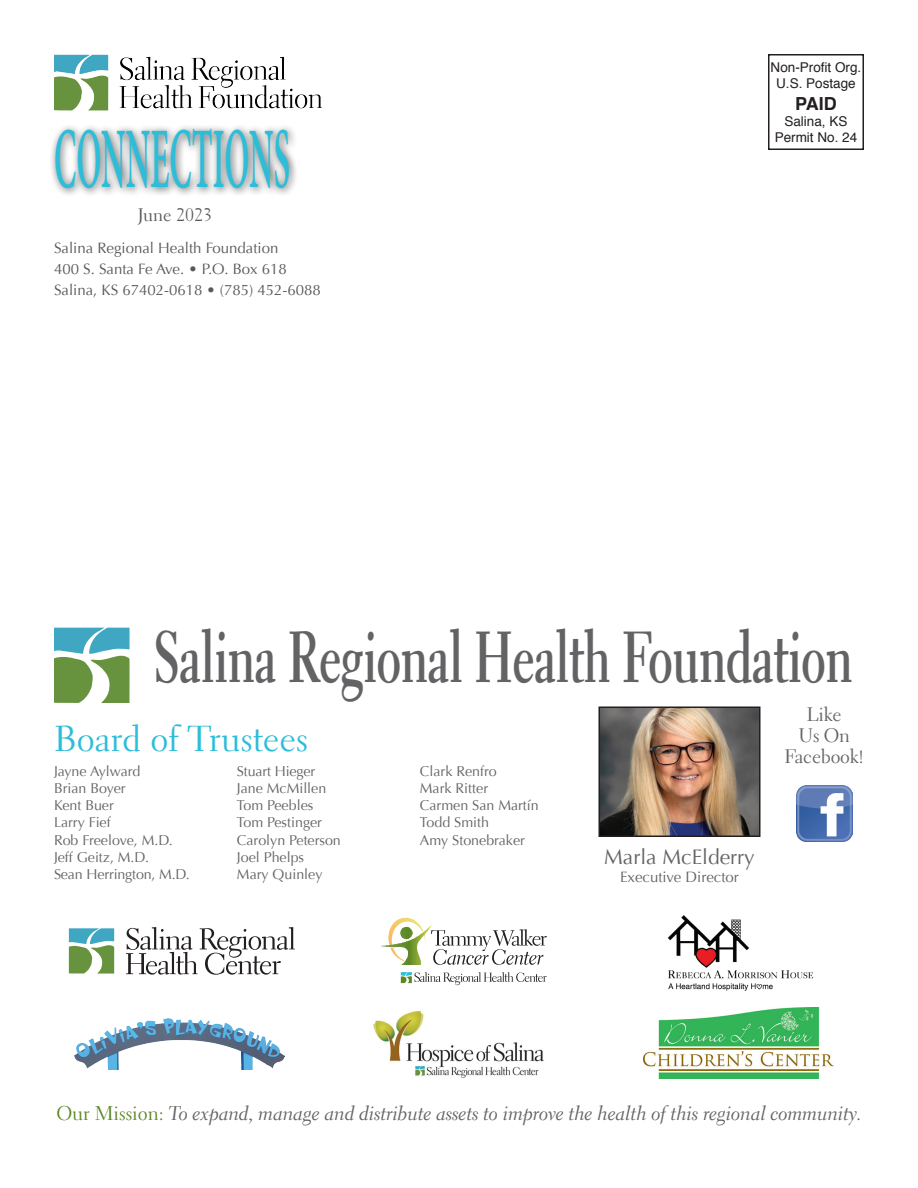
<style>
.page{position:relative;width:918px;height:1188px;background:#fff}
.page>*{position:absolute;margin:0;border:0;box-sizing:border-box;transform-origin:0 0}
.t1{font:600 86.4px "Minion Pro";color:#2cbdd8;scale:.38 1}
.t2{font:700 72px "Electra LT Std";letter-spacing:-.015em;color:#636366;scale:.67 1}
.t3{font:36px "Electra LT Std";color:#2cbdd8}
.t4{font:21px "Optima";color:#636366}
.t5{font:19.8px "Electra LT Std Cursive";letter-spacing:-.01em;color:#636366}
.t6{font:19.5px/21px "Electra LT Std";letter-spacing:-.01em;color:#636366;text-align:center}
.t7{font:18px "Electra LT Std";color:#57585a}
.t8{font:700 18px "Helvetica";color:#231f20}
.t9{font:15px/21px "Optima";color:#231f20}
.t10{font:15px "Optima";color:#636366}
.t11{font:14.25px/17.1px "Optima";color:#636366}
.t12{font:13.5px/16.2px "Helvetica";color:#231f20;text-align:center}
.s1{font-family:"Electra LT Std";color:#5c8727}
</style>
<div class="page">
<div style="left:768px;top:54px;width:96px;height:96px;border:2px solid #231f20"></div>
<img style="left:54px;top:54px;width:268px;height:57px">
<div style="left:49px;top:123px;width:250px;height:74px;background:#231f20;opacity:.75"></div>
<img style="left:796px;top:786px;width:56px;height:56px">
<svg style="left:54px;top:628px;width:76px;height:75px"></svg>
<img style="left:373px;top:1011px;width:171px;height:67px">
<svg style="left:126px;top:927px;width:169px;height:48px"></svg>
<svg style="left:69px;top:928px;width:45px;height:46px"></svg>
<hr style="left:380px;top:924px;width:1px;height:41px;background:#86a45a">
<hr style="left:381px;top:924px;width:1px;height:41px;background:#85a459">
<hr style="left:382px;top:924px;width:1px;height:41px;background:#83a358">
<hr style="left:383px;top:924px;width:1px;height:41px;background:#80a155">
<hr style="left:384px;top:924px;width:1px;height:41px;background:#7fa053">
<hr style="left:385px;top:924px;width:1px;height:41px;background:#7e9f51">
<hr style="left:386px;top:924px;width:1px;height:41px;background:#7d9e50">
<svg style="left:387px;top:918px;width:160px;height:47px"></svg>
<svg style="left:401px;top:972px;width:146px;height:13px"></svg>
<img style="left:668px;top:915px;width:146px;height:76px">
<img style="left:75px;top:1019px;width:210px;height:51px">
<img style="left:644px;top:1007px;width:189px;height:71px">
<img style="left:601px;top:709px;width:156px;height:125px">
<div style="left:598px;top:706px;width:162px;height:131px;border:2px solid #231f20"></div>
<h1 class="t1" style="left:54px;top:99px;width:623px">CONNECTIONS</h1>
<p class="t7" style="left:138px;top:204px;width:76px">June 2023</p>
<p class="t9" style="left:54px;top:237px;width:268px">Salina Regional Health Foundation<br>400 S. Santa Fe Ave. • P.O. Box 618<br>Salina, KS 67402-0618 • (785) 452-6088</p>
<p class="t12" style="left:771px;top:60px;width:92px">Non-Profit Org.<br>U.S. Postage</p>
<p class="t8" style="left:795px;top:89px;width:43px">PAID</p>
<p class="t12" style="left:775px;top:114px;width:84px">Salina, KS<br>Permit No. 24</p>
<h2 class="t2" style="left:153px;top:612px;width:1046px">Salina Regional Health Foundation</h2>
<h3 class="t3" style="left:54px;top:716px;width:256px">Board of Trustees</h3>
<p class="t11" style="left:54px;top:763px;width:137px">Jayne Aylward<br>Brian Boyer<br>Kent Buer<br>Larry Fief<br>Rob Freelove, M.D.<br>Jeff Geitz, M.D.<br>Sean Herrington, M.D.</p>
<p class="t11" style="left:237px;top:763px;width:105px">Stuart Hieger<br>Jane McMillen<br>Tom Peebles<br>Tom Pestinger<br>Carolyn Peterson<br>Joel Phelps<br>Mary Quinley</p>
<p class="t11" style="left:420px;top:763px;width:120px">Clark Renfro<br>Mark Ritter<br>Carmen San Martín<br>Todd Smith<br>Amy Stonebraker</p>
<h3 class="t6" style="left:785px;top:704px;width:81px">Like<br>Us On<br>Facebook!</h3>
<h3 class="t4" style="left:604px;top:845px;width:152px">Marla McElderry</h3>
<p class="t10" style="left:620px;top:868px;width:120px">Executive Director</p>
<h3 class="t5" style="left:56px;top:1101px;width:807px"><span class="s1">Our Mission:</span> To expand, manage and distribute assets to improve the health of this regional community.</h3>
</div>
